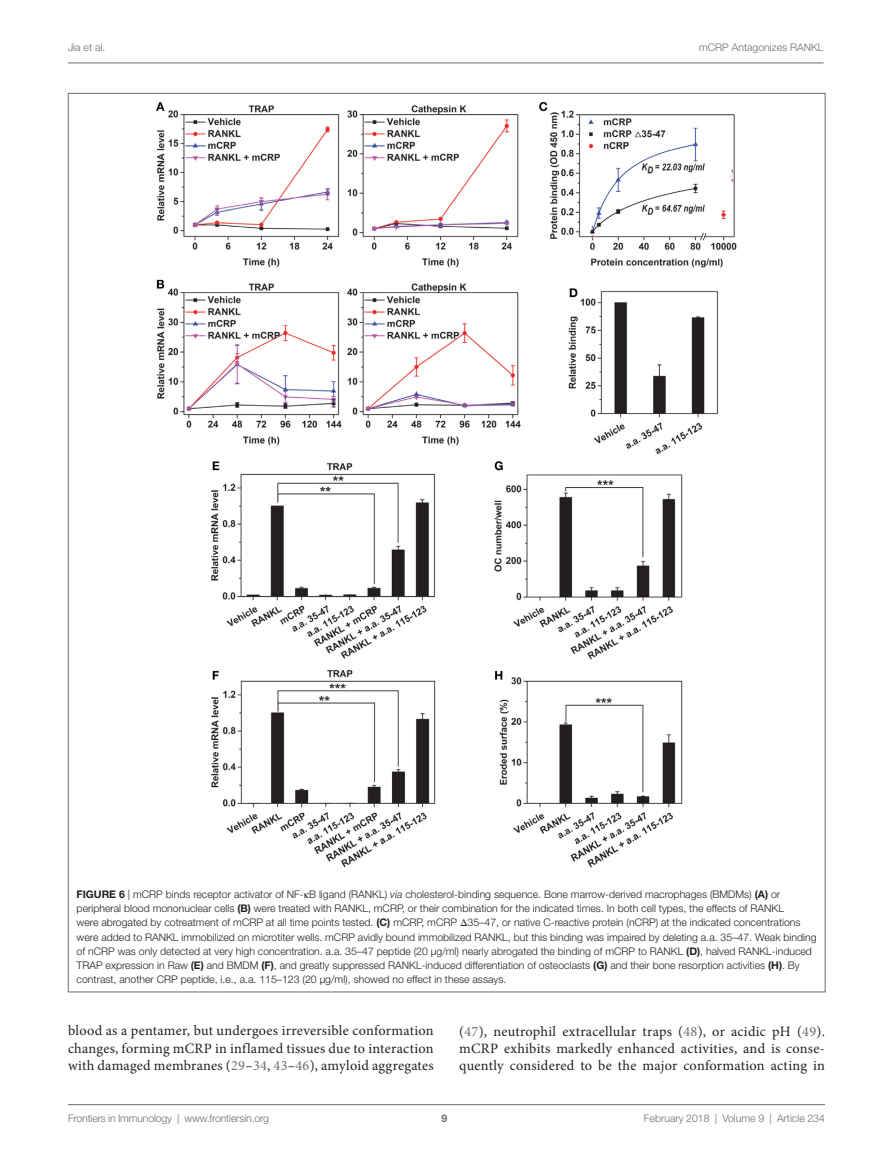
<style>
.page{position:relative;width:893px;height:1170px;background:#fff}
.page>*{position:absolute;margin:0;border:0;box-sizing:border-box;transform-origin:0 0}
.t1{font:14.25px/17.2px "Minion Pro";letter-spacing:.02em;color:#231f20;text-align:justify}
.t2{font:300 10.5px/14.2px "Helvetica Neue LT Std";color:#231f20}
.t3{font:300 10.5px "Helvetica Neue LT Std";color:#6c6d70}
.t4{font:700 10.5px "Helvetica Neue LT Std";color:#6c6d70}
.s1{font-weight:700}
.s2{font-family:"STIX General";font-weight:400}
.s3{font-style:italic}
.s4{color:#6c6d70}
</style>
<div class="page">
<img style="left:156px;top:102px;width:581px;height:765px">
<hr style="left:68px;top:1104px;width:757px;height:1px;background:#6c6d70">
<hr style="left:68px;top:63px;width:755px;height:1px;background:#6c6d70">
<p class="t3" style="left:68px;top:41px;width:39px">Jia et al.</p>
<p class="t3" style="left:699px;top:41px;width:126px">mCRP Antagonizes RANKL</p>
<p class="t2" style="left:77px;top:886px;width:741px"><span class="s1">FIGURE 6</span> | mCRP binds receptor activator of NF-<span class="s2">κ</span>B ligand (RANKL) <span class="s3">via</span> cholesterol-binding sequence. Bone marrow-derived macrophages (BMDMs) <span class="s1">(A)</span> or peripheral blood mononuclear cells <span class="s1">(B)</span> were treated with RANKL, mCRP, or their combination for the indicated times. In both cell types, the effects of RANKL<br>were abrogated by cotreatment of mCRP at all time points tested. <span class="s1">(C)</span> mCRP, mCRP <span class="s2">Δ</span>35–47, or native C-reactive protein (nCRP) at the indicated concentrations were added to RANKL immobilized on microtiter wells. mCRP avidly bound immobilized RANKL, but this binding was impaired by deleting a.a. 35–47. Weak binding of nCRP was only detected at very high concentration. a.a. 35–47 peptide (20 µg/ml) nearly abrogated the binding of mCRP to RANKL <span class="s1">(D)</span>, halved RANKL-induced TRAP expression in Raw <span class="s1">(E)</span> and BMDM <span class="s1">(F)</span>, and greatly suppressed RANKL-induced differentiation of osteoclasts <span class="s1">(G)</span> and their bone resorption activities <span class="s1">(H)</span>. By contrast, another CRP peptide, i.e., a.a. 115–123 (20 µg/ml), showed no effect in these assays.</p>
<h1 class="t1" style="left:68px;top:1022px;width:367px">blood as a pentamer, but undergoes irreversible conformation changes, forming mCRP in inflamed tissues due to interaction with damaged membranes (<span class="s4">29</span>–<span class="s4">34</span>, <span class="s4">43</span>–<span class="s4">46</span>), amyloid aggregates</h1>
<h1 class="t1" style="left:459px;top:1022px;width:367px">(<span class="s4">47</span>), neutrophil extracellular traps (<span class="s4">48</span>), or acidic pH (<span class="s4">49</span>). mCRP exhibits markedly enhanced activities, and is conse&shy;quently considered to be the major conformation acting in</h1>
<p class="t3" style="left:68px;top:1111px;width:203px">Frontiers in Immunology | www.frontiersin.org</p>
<p class="t3" style="left:644px;top:1111px;width:183px">February 2018 | Volume 9 | Article 234</p>
<p class="t4" style="left:441px;top:1111px;width:7px">9</p>
</div>
